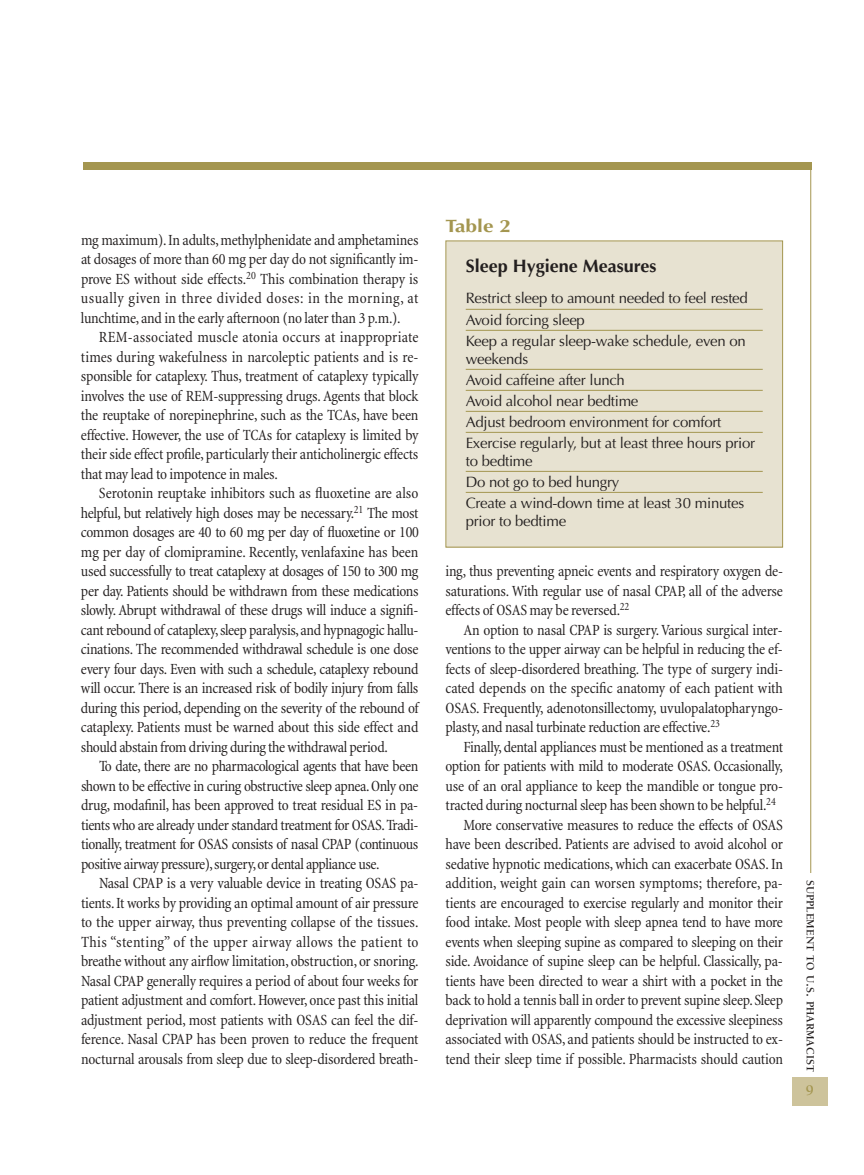
<style>
.page{position:relative;width:864px;height:1175px;background:#fff}
.page>*{position:absolute;margin:0;border:0;box-sizing:border-box;transform-origin:0 0}
.t1{font:700 18px "Optima";color:#231f1f}
.t2{font:700 17.85px "Optima";color:#a49650;scale:1.18 1}
.t3{font:condensed 15.75px/19.5px "Minion";letter-spacing:-.015em;color:#231f1f;text-align:justify}
.t4{font:15px/21px "Optima";letter-spacing:-.015em;color:#231f1f}
.t5{font:700 15px "Berkeley";color:#a49650}
.t6{font:700 11.25px "Berkeley";color:#231f1f}
.s1{font-size:15px}
</style>
<div class="page">
<div style="left:792px;top:1077px;width:36px;height:29px;background:#cdc39b"></div>
<hr style="left:810px;top:169px;width:1px;height:704px;background:#a49650">
<div style="left:83px;top:162px;width:728px;height:8px;background:#a49650"></div>
<div style="left:446px;top:241px;width:337px;height:306px;background:#e7e2d1"></div>
<hr style="left:466px;top:309px;width:297px;height:1px;background:#a49650">
<hr style="left:466px;top:330px;width:297px;height:1px;background:#a49650">
<hr style="left:466px;top:369px;width:297px;height:1px;background:#a49650">
<hr style="left:466px;top:390px;width:297px;height:1px;background:#a49650">
<hr style="left:466px;top:411px;width:297px;height:1px;background:#a49650">
<hr style="left:466px;top:432px;width:297px;height:1px;background:#a49650">
<hr style="left:466px;top:471px;width:297px;height:1px;background:#a49650">
<hr style="left:466px;top:492px;width:297px;height:1px;background:#a49650">
<p class="t3" style="left:81px;top:231px;width:339px">mg maximum). In adults, methylphenidate and amphetamines at dosages of more than 60 mg per day do not significantly im&shy;prove ES without side effects.<sup>20</sup> This combination therapy is usually given in three divided doses: in the morning, at lunchtime, and in the early afternoon (no later than 3 p.m.).</p>
<p class="t3" style="left:81px;top:329px;width:339px;text-indent:18px">REM-associated muscle atonia occurs at inappropriate times during wakefulness in narcoleptic patients and is re&shy;sponsible for cataplexy. Thus, treatment of cataplexy typically involves the use of REM-suppressing drugs. Agents that block the reuptake of norepinephrine, such as the TCAs, have been effective. However, the use of TCAs for cataplexy is limited by their side effect profile, particularly their anticholinergic effects that may lead to impotence in males.</p>
<p class="t3" style="left:81px;top:485px;width:339px;text-indent:18px">Serotonin reuptake inhibitors such as fluoxetine are also helpful, but relatively high doses may be necessary.<sup>21</sup> The most common dosages are 40 to 60 mg per day of fluoxetine or 100 mg per day of clomipramine. Recently, venlafaxine has been used successfully to treat cataplexy at dosages of 150 to 300 mg per day. Patients should be withdrawn from these medications slowly. Abrupt withdrawal of these drugs will induce a signifi&shy;cant rebound of cataplexy, sleep paralysis, and hypnagogic hallu&shy;cinations. The recommended withdrawal schedule is one dose every four days. Even with such a schedule, cataplexy rebound will occur. There is an increased risk of bodily injury from falls during this period, depending on the severity of the rebound of cataplexy. Patients must be warned about this side effect and should abstain from driving during the withdrawal period.</p>
<p class="t3" style="left:81px;top:758px;width:339px;text-indent:18px">To date, there are no pharmacological agents that have been shown to be effective in curing obstructive sleep apnea. Only one drug, modafinil, has been approved to treat residual ES in pa&shy;tients who are already under standard treatment for OSAS.Tradi&shy;tionally, treatment for OSAS consists of nasal CPAP (continuous positive airway pressure),surgery,or dental appliance use.</p>
<p class="t3" style="left:81px;top:875px;width:339px;text-indent:18px">Nasal CPAP is a very valuable device in treating OSAS pa&shy;tients. It works by providing an optimal amount of air pressure to the upper airway, thus preventing collapse of the tissues.<br>This “stenting” of the upper airway allows the patient to breathe without any airflow limitation, obstruction, or snoring.<br>Nasal CPAP generally requires a period of about four weeks for patient adjustment and comfort. However, once past this initial adjustment period, most patients with OSAS can feel the dif&shy;ference. Nasal CPAP has been proven to reduce the frequent nocturnal arousals from sleep due to sleep-disordered breath-</p>
<p class="t2" style="left:446px;top:219px;width:57px">Table 2</p>
<p class="t1" style="left:466px;top:258px;width:192px">Sleep Hygiene Measures</p>
<p class="t4" style="left:466px;top:289px;width:284px">Restrict sleep to amount needed to feel rested<br>Avoid forcing sleep<br>Keep a regular sleep-wake schedule, even on</p>
<p class="t4" style="left:466px;top:349px;width:291px">weekends<br>Avoid caffeine after lunch<br>Avoid alcohol near bedtime<br>Adjust bedroom environment for comfort<br>Exercise regularly, but at least three hours prior</p>
<p class="t4" style="left:466px;top:451px;width:280px">to bedtime<br>Do not go to bed hungry<br>Create a wind-down time at least 30 minutes</p>
<p class="t4" style="left:466px;top:511px;width:102px">prior to bedtime</p>
<p class="t3" style="left:446px;top:563px;width:339px">ing, thus preventing apneic events and respiratory oxygen de&shy;saturations. With regular use of nasal CPAP, all of the adverse effects of OSAS may be reversed.<sup>22</sup></p>
<p class="t3" style="left:445px;top:621px;width:339px;text-indent:18px">An option to nasal CPAP is surgery. Various surgical inter&shy;ventions to the upper airway can be helpful in reducing the ef&shy;fects of sleep-disordered breathing. The type of surgery indi&shy;cated depends on the specific anatomy of each patient with OSAS. Frequently, adenotonsillectomy, uvulopalatopharyngo&shy;plasty, and nasal turbinate reduction are effective.<sup>23</sup></p>
<p class="t3" style="left:464px;top:738px;width:321px">Finally, dental appliances must be mentioned as a treatment</p>
<p class="t3" style="left:445px;top:758px;width:339px">option for patients with mild to moderate OSAS. Occasionally,</p>
<p class="t3" style="left:445px;top:777px;width:339px">use of an oral appliance to keep the mandible or tongue pro-</p>
<p class="t3" style="left:445px;top:797px;width:332px">tracted during nocturnal sleep has been shown to be helpful.<sup>24</sup></p>
<p class="t3" style="left:464px;top:816px;width:321px">More conservative measures to reduce the effects of OSAS</p>
<p class="t3" style="left:446px;top:836px;width:339px">have been described. Patients are advised to avoid alcohol or</p>
<p class="t3" style="left:446px;top:855px;width:339px">sedative hypnotic medications, which can exacerbate OSAS. In</p>
<p class="t3" style="left:446px;top:875px;width:339px">addition, weight gain can worsen symptoms; therefore, pa-</p>
<p class="t3" style="left:446px;top:894px;width:339px">tients are encouraged to exercise regularly and monitor their</p>
<p class="t3" style="left:446px;top:914px;width:339px">food intake. Most people with sleep apnea tend to have more</p>
<p class="t3" style="left:446px;top:933px;width:339px">events when sleeping supine as compared to sleeping on their</p>
<p class="t3" style="left:446px;top:953px;width:339px">side. Avoidance of supine sleep can be helpful. Classically, pa-</p>
<p class="t3" style="left:446px;top:972px;width:339px">tients have been directed to wear a shirt with a pocket in the</p>
<p class="t3" style="left:446px;top:992px;width:339px">back to hold a tennis ball in order to prevent supine sleep. Sleep</p>
<p class="t3" style="left:446px;top:1011px;width:339px">deprivation will apparently compound the excessive sleepiness</p>
<p class="t3" style="left:446px;top:1031px;width:339px">associated with OSAS, and patients should be instructed to ex-</p>
<p class="t3" style="left:446px;top:1050px;width:339px">tend their sleep time if possible. Pharmacists should caution</p>
<p class="t6" style="left:815px;top:879px;width:194px;rotate:90deg">SUPPLEMENT TO U<span class="s1">.</span>S<span class="s1">.</span> PHARMACIST</p>
<p class="t5" style="left:806px;top:1084px;width:10px">9</p>
</div>
